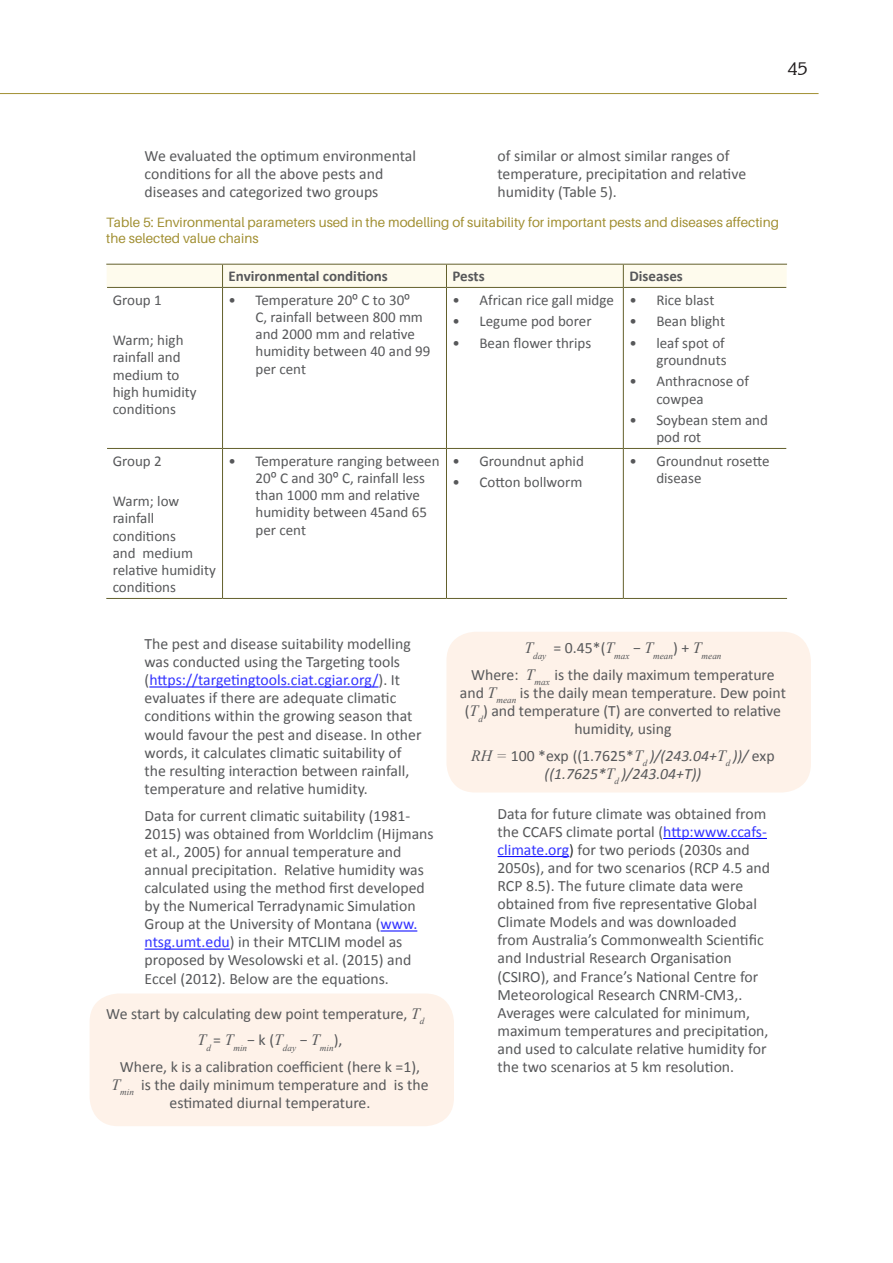
<style>
.page{position:relative;width:893px;height:1263px;background:#fff}
.page>*{position:absolute;margin:0;border:0;box-sizing:border-box;transform-origin:0 0}
.t1{font:18px "Korinna IT Cby BT";color:#231f20}
.MAIN_TEXT{font:15.75px/18.1px "Calibri";color:#57585a}
.MAIN_TEXT-2{font:italic 15.75px/18.1px "Calibri";color:#57585a;text-align:center}
.TABLE_TEXT{font:15px/17.2px "Calibri";color:#57585a}
.TABLE_TEXT-2{font:700 15px "Calibri";color:#57585a}
.TABLE_HEADING{font:13.5px/15.5px "Aileron";color:#a18f32}
.MAIN_TEXT-3{font:italic 9.15px "Times New Roman";color:#57585a}
.s1{color:#33f}
.s2{font-family:"Times New Roman";font-style:italic}
.s3{font-family:"Times New Roman"}
.s4{font-style:normal}
.s5{color:#333}
</style>
<div class="page">
<hr style="left:0;top:93px;width:819px;height:1px;background:#a18f32">
<div style="left:90px;top:993px;width:364px;height:133px;background:#fef2e9;border-radius:29px"></div>
<div style="left:446px;top:632px;width:365px;height:160px;background:#fef2e9;border-radius:29px"></div>
<hr style="left:106px;top:264px;width:117px;height:1px;background:#63602c">
<svg style="left:107px;top:264px;width:680px;height:23px;background:#f9f6e7"></svg>
<hr style="left:623px;top:264px;width:164px;height:1px;background:#63602c">
<hr style="left:107px;top:287px;width:116px;height:1px;background:#63602c">
<hr style="left:223px;top:287px;width:223px;height:1px;background:#63602c">
<hr style="left:222px;top:288px;width:1px;height:160px;background:#63602c">
<hr style="left:446px;top:287px;width:177px;height:1px;background:#63602c">
<hr style="left:446px;top:288px;width:1px;height:160px;background:#63602c">
<hr style="left:223px;top:448px;width:223px;height:1px;background:#63602c">
<hr style="left:223px;top:598px;width:223px;height:1px;background:#63602c">
<hr style="left:446px;top:448px;width:177px;height:1px;background:#63602c">
<hr style="left:446px;top:449px;width:1px;height:149px;background:#63602c">
<hr style="left:446px;top:598px;width:177px;height:1px;background:#63602c">
<hr style="left:107px;top:448px;width:116px;height:1px;background:#63602c">
<hr style="left:222px;top:449px;width:1px;height:149px;background:#63602c">
<hr style="left:106px;top:598px;width:117px;height:1px;background:#63602c">
<hr style="left:623px;top:288px;width:1px;height:160px;background:#63602c">
<hr style="left:623px;top:287px;width:163px;height:1px;background:#63602c">
<hr style="left:623px;top:449px;width:1px;height:149px;background:#63602c">
<hr style="left:623px;top:448px;width:163px;height:1px;background:#63602c">
<hr style="left:623px;top:598px;width:164px;height:1px;background:#63602c">
<hr style="left:149px;top:686px;width:230px;height:1px;background:#00f">
<hr style="left:380px;top:930px;width:37px;height:1px;background:#00f">
<hr style="left:145px;top:948px;width:85px;height:2px;background:#00f">
<hr style="left:663px;top:838px;width:104px;height:1px;background:#00f">
<hr style="left:497px;top:856px;width:72px;height:1px;background:#00f">
<p class="t1" style="left:788px;top:57px;width:21px">45</p>
<p class="MAIN_TEXT" style="left:145px;top:146px;width:273px">We evaluated the optimum environmental conditions for all the above pests and diseases and categorized two groups</p>
<p class="MAIN_TEXT" style="left:497px;top:146px;width:250px">of similar or almost similar ranges of temperature, precipitation and relative humidity (Table 5).</p>
<p class="TABLE_HEADING" style="left:106px;top:215px;width:674px">Table 5: Environmental parameters used in the modelling of suitability for important pests and diseases affecting the selected value chains</p>
<p class="TABLE_TEXT-2" style="left:229px;top:267px;width:161px">Environmental conditions</p>
<p class="TABLE_TEXT-2" style="left:452px;top:267px;width:34px">Pests</p>
<p class="TABLE_TEXT-2" style="left:629px;top:267px;width:55px">Diseases</p>
<p class="TABLE_TEXT" style="left:113px;top:291px;width:51px">Group 1</p>
<p class="TABLE_TEXT" style="left:113px;top:332px;width:85px">Warm; high rainfall and medium to high humidity conditions</p>
<p class="TABLE_TEXT" style="left:256px;top:291px;width:176px;text-indent:-27px">• Temperature 20⁰ C to 30⁰<br>C, rainfall between 800 mm and 2000 mm and relative humidity between 40 and 99 per cent</p>
<p class="TABLE_TEXT" style="left:452px;top:291px;width:163px">• African rice gall midge</p>
<p class="TABLE_TEXT" style="left:629px;top:291px;width:87px">• Rice blast</p>
<p class="TABLE_TEXT" style="left:629px;top:313px;width:97px">• Bean blight</p>
<p class="TABLE_TEXT" style="left:629px;top:334px;width:99px;text-align:right">• leaf spot of groundnuts</p>
<p class="TABLE_TEXT" style="left:656px;top:373px;width:94px;text-indent:-27px">• Anthracnose of cowpea</p>
<p class="TABLE_TEXT" style="left:656px;top:412px;width:113px;text-indent:-27px">• Soybean stem and pod rot</p>
<p class="TABLE_TEXT" style="left:452px;top:313px;width:141px">• Legume pod borer</p>
<p class="TABLE_TEXT" style="left:452px;top:334px;width:140px">• Bean flower thrips</p>
<p class="TABLE_TEXT" style="left:113px;top:452px;width:51px">Group 2</p>
<p class="TABLE_TEXT" style="left:113px;top:493px;width:105px">Warm; low rainfall conditions<br>and medium relative humidity conditions</p>
<p class="TABLE_TEXT" style="left:256px;top:452px;width:186px;text-indent:-27px">• Temperature ranging between<br>20⁰ C and 30⁰ C, rainfall less than 1000 mm and relative humidity between 45and 65 per cent</p>
<p class="TABLE_TEXT" style="left:452px;top:452px;width:133px">• Groundnut aphid</p>
<p class="TABLE_TEXT" style="left:452px;top:474px;width:131px">• Cotton bollworm</p>
<p class="TABLE_TEXT" style="left:656px;top:452px;width:115px;text-indent:-27px">• Groundnut rosette disease</p>
<p class="MAIN_TEXT" style="left:145px;top:635px;width:278px">The pest and disease suitability modelling was conducted using the Targeting tools (<span class="s1">https://targetingtools.ciat.cgiar.org/</span>). It evaluates if there are adequate climatic conditions within the growing season that would favour the pest and disease. In other words, it calculates climatic suitability of the resulting interaction between rainfall, temperature and relative humidity.</p>
<p class="MAIN_TEXT" style="left:145px;top:806px;width:291px">Data for current climatic suitability (1981- 2015) was obtained from Worldclim (Hijmans et al., 2005) for annual temperature and annual precipitation. Relative humidity was calculated using the method first developed by the Numerical Terradynamic Simulation Group at the University of Montana (<span class="s1">www. ntsg.umt.edu</span>) in their MTCLIM model as proposed by Wesolowski et al. (2015) and Eccel (2012). Below are the equations.</p>
<p class="MAIN_TEXT" style="left:106px;top:1004px;width:320px">We start by calculating dew point temperature, <span class="s2">T</span><sub>d</sub></p>
<p class="MAIN_TEXT-3" style="left:198px;top:1041px;width:146px"><sup>T</sup>d <sup>=</sup> <sup>T</sup>min<sup>−</sup> <sup>k</sup> <sup>(</sup><sup>T</sup>day <sup>−</sup> <sup>T</sup>min<sup>),</sup></p>
<p class="MAIN_TEXT" style="left:111px;top:1058px;width:319px;text-align:center">Where, k is a calibration coefficient (here k =1),<br><span class="s2">T</span><sub>min</sub> is the daily minimum temperature and is the estimated diurnal temperature.</p>
<p class="MAIN_TEXT-3" style="left:524px;top:649px;width:199px"><sup>T</sup>day <sup>=</sup> <sup>0.45*(</sup><sup>T</sup>max <sup>−</sup> <sup>T</sup>mean<sup>)</sup> <sup>+</sup> <sup>T</sup>mean</p>
<p class="MAIN_TEXT" style="left:460px;top:666px;width:327px;text-align:center">Where: <span class="s2">T</span><sub>max</sub> is the daily maximum temperature and <span class="s2">T</span><sub>mean</sub> is the daily mean temperature. Dew point (<span class="s2">T</span><sub>d</sub>) and temperature (T) are converted to relative humidity, using</p>
<p class="MAIN_TEXT-2" style="left:471px;top:746px;width:305px"><span class="s3">RH =</span> <span class="s4">100 *exp ((1.7625*</span><span class="s3">T</span><sub>d</sub> )/(243.04+<span class="s3">T</span><sub>d</sub> ))/ <span class="s4">exp </span>((1.7625*<span class="s3">T</span><sub>d</sub> )/243.04+T))</p>
<p class="MAIN_TEXT" style="left:497px;top:804px;width:274px">Data for future climate was obtained from the CCAFS climate portal (<span class="s1">http:www.ccafs&shy;climate.org</span><span class="s5">)</span> for two periods (2030s and 2050s), and for two scenarios (RCP 4.5 and RCP 8.5). The future climate data were obtained from five representative Global Climate Models and was downloaded from Australia’s Commonwealth Scientific and Industrial Research Organisation (CSIRO), and France’s National Centre for Meteorological Research CNRM-CM3,.<br>Averages were calculated for minimum, maximum temperatures and precipitation, and used to calculate relative humidity for the two scenarios at 5 km resolution.</p>
</div>
